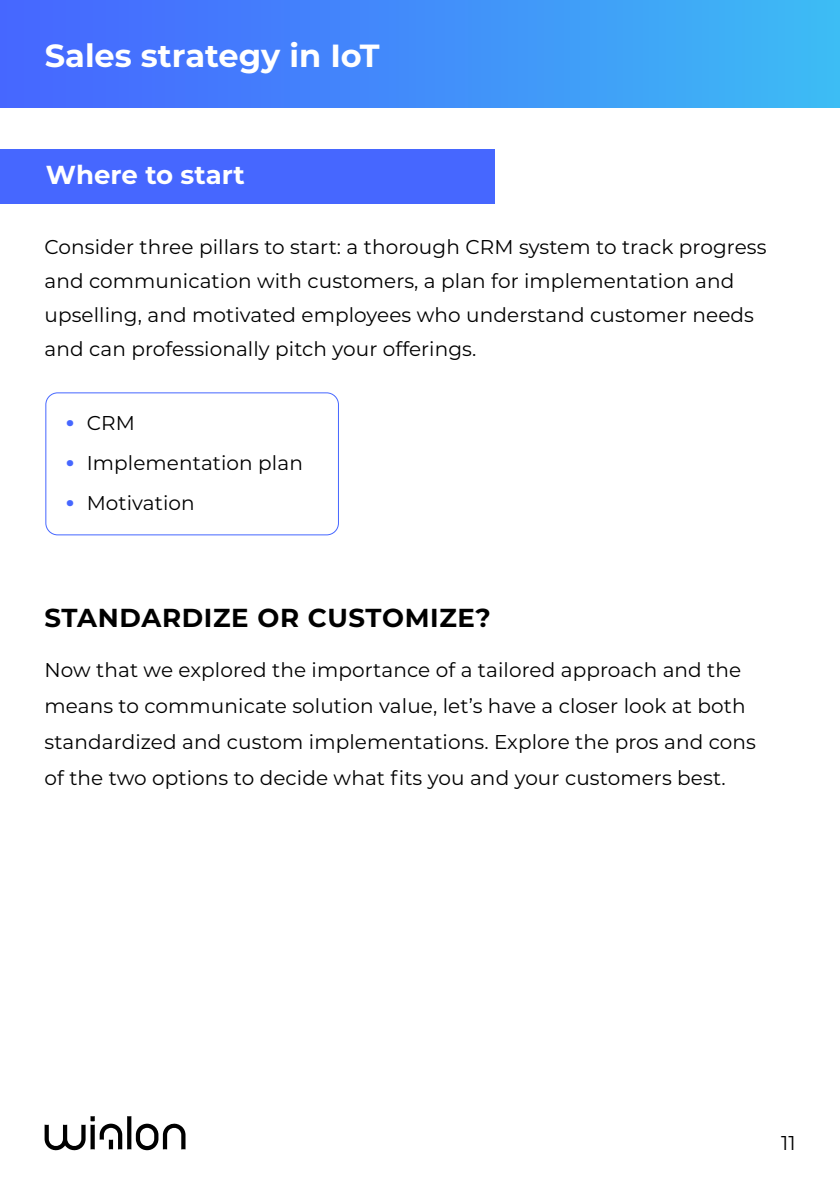
<style>
.page{position:relative;width:840px;height:1191px;background:#fff}
.page>*{position:absolute;margin:0;border:0;box-sizing:border-box;transform-origin:0 0}
.t1{font:700 32px "Montserrat";color:#fff}
.t2{font:700 26px "Montserrat";letter-spacing:.025em;color:#000}
.t3{font:700 26px "Montserrat";color:#fff}
.t4{font:20px/34px "Montserrat";letter-spacing:.005em;color:#000}
</style>
<div class="page">
<div style="left:0;top:0;width:839px;height:108px;background:linear-gradient(to right,#4663ff,#3dbaf4)"></div>
<svg style="left:45px;top:1116px;width:140px;height:35px"></svg>
<div style="left:0;top:149px;width:494px;height:54px;background:#4667ff"></div>
<div style="left:45px;top:392px;width:294px;height:143px;border:1px solid #4667ff;border-radius:12px"></div>
<h1 class="t1" style="left:45px;top:33px;width:336px">Sales strategy in IoT</h1>
<h2 class="t3" style="left:46px;top:156px;width:200px">Where to start</h2>
<p class="t4" style="left:44px;top:229px;width:723px">Consider three pillars to start: a thorough CRM system to track progress and communication with customers, a plan for implementation and upselling, and motivated employees who understand customer needs and can professionally pitch your offerings.</p>
<p class="t4" style="left:66px;top:402px;width:238px;line-height:40px"><sup>.</sup> CRM<br><sup>.</sup> Implementation plan <sup>.</sup> Motivation</p>
<h2 class="t2" style="left:44px;top:599px;width:447px">STANDARDIZE OR CUSTOMIZE?</h2>
<p class="t4" style="left:44px;top:651px;width:712px;line-height:36px">Now that we explored the importance of a tailored approach and the means to communicate solution value, let’s have a closer look at both standardized and custom implementations. Explore the pros and cons of the two options to decide what fits you and your customers best.</p>
<p class="t4" style="left:780px;top:1125px;width:16px">11</p>
</div>
